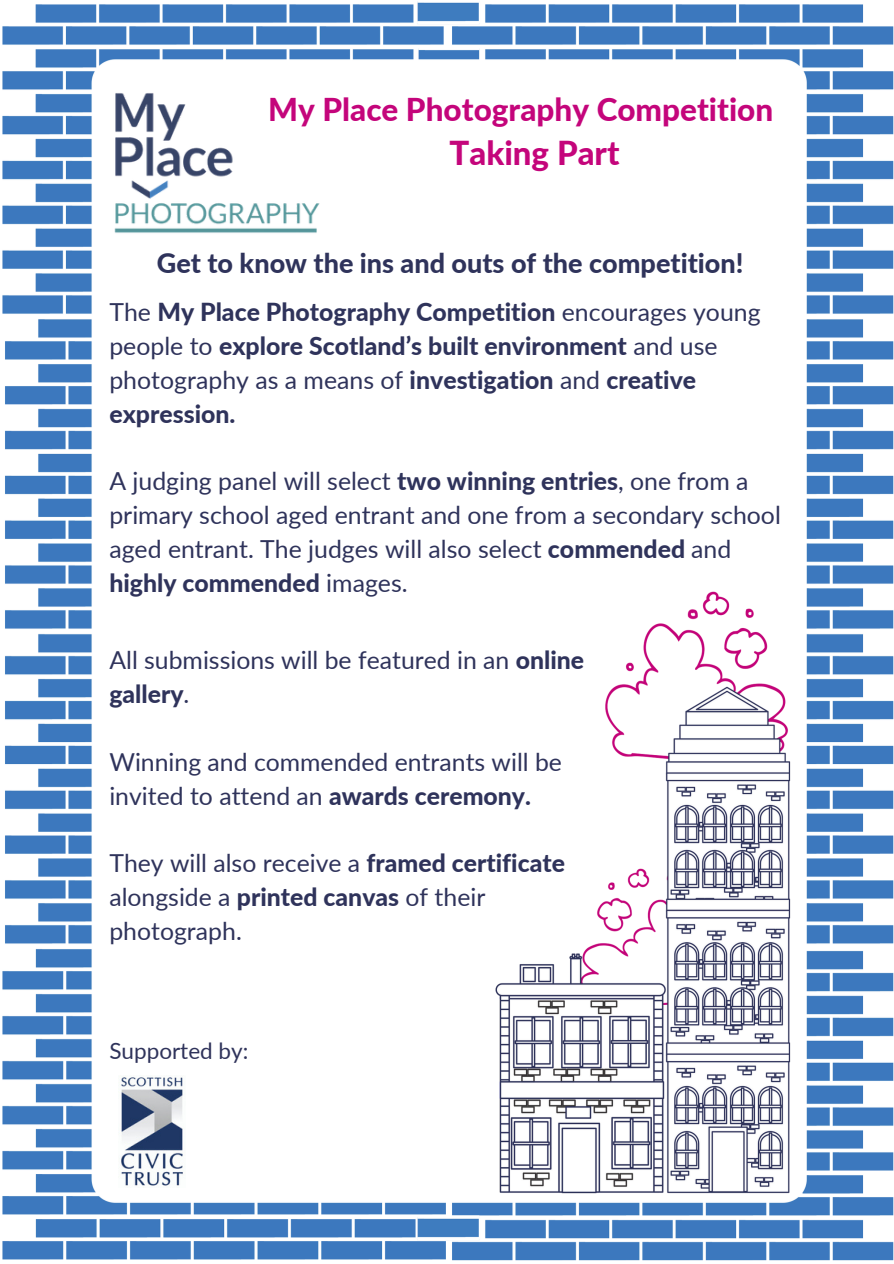
<style>
.page{position:relative;width:894px;height:1264px;background:#fff}
.page>*{position:absolute;margin:0;border:0;box-sizing:border-box;transform-origin:0 0}
.t1{font:800 33px "Lato";color:#c4057b}
.t2{font:800 31.5px "Lato";color:#c4057b}
.t3{font:800 27px "Lato";color:#2f335b}
.t4{font:24.75px/33.8px "Lato";color:#2f335b}
.t5{font:800 24.75px/33.8px "Lato";color:#2f335b}
.t6{font:22.5px "Lato";color:#2f335b}
.s1{font-weight:400}
.s2{font-weight:800}
</style>
<div class="page">
<img style="left:2px;top:4px;width:891px;height:1257px">
<img style="left:109px;top:75px;width:213px;height:172px">
<img style="left:411px;top:1px;width:75px;height:31px">
<img style="left:411px;top:1208px;width:75px;height:39px">
<img style="left:488px;top:582px;width:304px;height:613px">
<img style="left:119px;top:1075px;width:66px;height:112px">
<p class="t2" style="left:268px;top:90px;width:506px">My Place Photography Competition</p>
<h1 class="t1" style="left:449px;top:133px;width:171px">Taking Part</h1>
<p class="t3" style="left:157px;top:246px;width:588px">Get to know the ins and outs of the competition!</p>
<p class="t5" style="left:109px;top:295px;width:652px"><span class="s1">The</span> My Place Photography Competition <span class="s1">encourages young people to</span> explore Scotland’s built environment <span class="s1">and use photography as a means of</span> investigation <span class="s1">and</span> creative expression.</p>
<p class="t4" style="left:109px;top:464px;width:672px">A judging panel will select <span class="s2">two winning entries</span>, one from a primary school aged entrant and one from a secondary school aged entrant. The judges will also select <span class="s2">commended</span> and <span class="s2">highly commended</span> images.</p>
<p class="t4" style="left:109px;top:643px;width:476px">All submissions will be featured in an <span class="s2">online gallery</span>.</p>
<p class="t4" style="left:109px;top:744px;width:454px">Winning and commended entrants will be invited to attend an <span class="s2">awards ceremony.</span></p>
<p class="t4" style="left:109px;top:845px;width:457px">They will also receive a <span class="s2">framed certificate </span>alongside a <span class="s2">printed canvas</span> of their photograph.</p>
<p class="t6" style="left:109px;top:1036px;width:140px">Supported by:</p>
</div>
